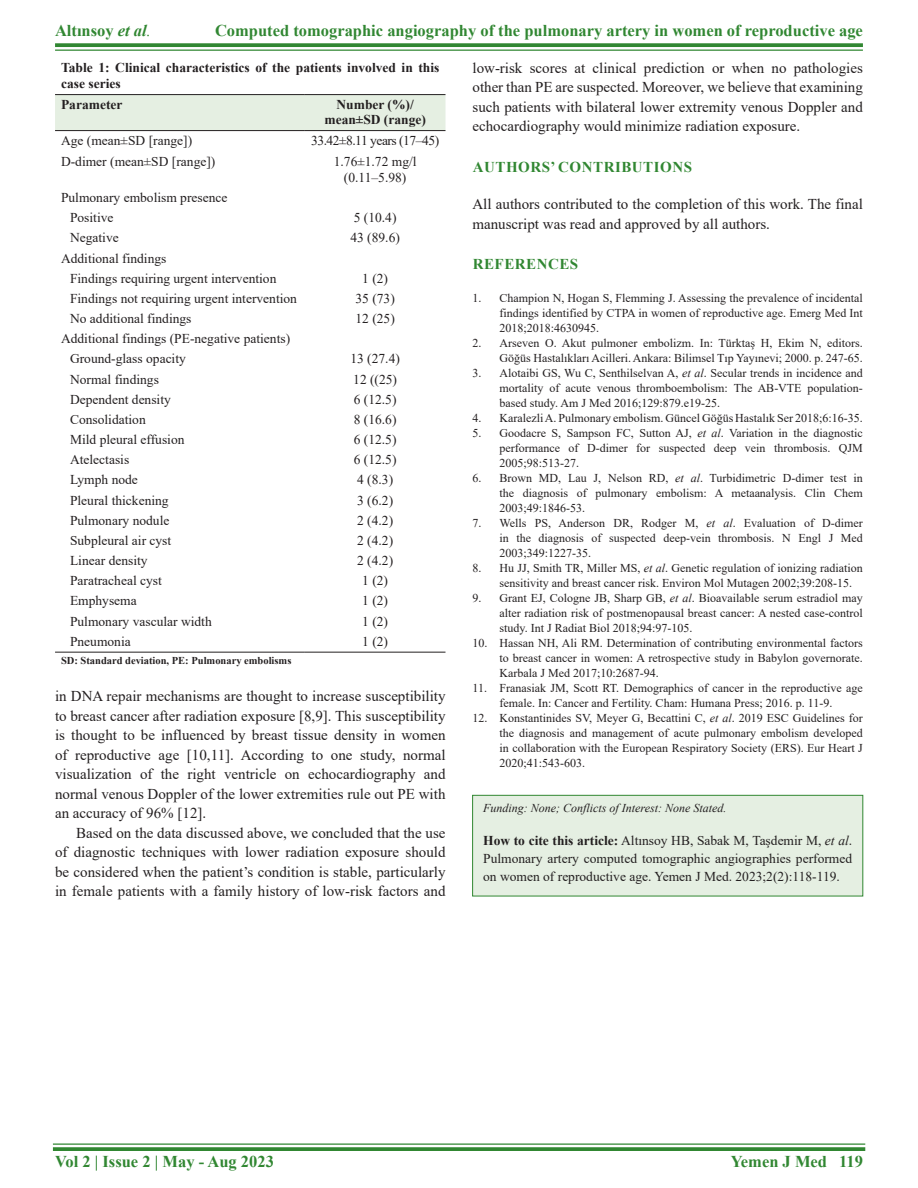
<style>
.page{position:relative;width:918px;height:1188px;background:#fff}
.page>*{position:absolute;margin:0;border:0;box-sizing:border-box;transform-origin:0 0}
.t1{font:700 16.5px "Times New Roman";color:#318732}
.TX{font:15px/19.5px "Times New Roman";color:#231f20;text-align:justify}
.TXFL{font:15px/19.5px "Times New Roman";color:#231f20}
.t2{font:700 15px "Times New Roman";letter-spacing:.035em;color:#318732}
.TB{font:13.5px/16.5px "Times New Roman";color:#231f20;text-align:center}
.HTC{font:13.5px/18px "Times New Roman";color:#231f20;text-align:justify}
.TT{font:700 13.5px/16.5px "Times New Roman";color:#231f20}
.TCH{font:700 13.5px/15px "Times New Roman";color:#231f20;text-align:center}
.TB-2{font:13.5px "Times New Roman";letter-spacing:-.035em;color:#231f20}
.TBL{font:13.5px "Times New Roman";color:#231f20}
.REF{font:12px/15px "Times New Roman";color:#231f20;text-align:justify}
.SRC{font:italic 12px "Times New Roman";color:#231f20}
.TFN{font:700 10.5px "Times New Roman";color:#231f20}
.s1{font-style:italic}
.s2{font-weight:400;font-style:italic}
.s3{font-weight:700}
</style>
<div class="page">
<svg style="left:55px;top:43px;width:808px;height:4px;background:#3f8f40"></svg>
<hr style="left:55px;top:50px;width:808px;height:1px;background:#318732">
<hr style="left:53px;top:1143px;width:812px;height:2px;background:#318732">
<svg style="left:53px;top:1147px;width:812px;height:4px;background:#3d8e3e"></svg>
<div style="left:55px;top:95px;width:391px;height:35px;background:#e5efe2"></div>
<hr style="left:55px;top:652px;width:250px;height:1px;background:#231f20">
<hr style="left:305px;top:652px;width:141px;height:1px;background:#231f20">
<hr style="left:55px;top:94px;width:250px;height:1px;background:#231f20">
<hr style="left:305px;top:94px;width:141px;height:1px;background:#231f20">
<hr style="left:55px;top:130px;width:250px;height:1px;background:#231f20">
<hr style="left:305px;top:130px;width:141px;height:1px;background:#231f20">
<div style="left:473px;top:795px;width:390px;height:101px;background:#e5efe2"></div>
<div style="left:473px;top:795px;width:390px;height:101px;border:1px solid #318732"></div>
<h1 class="t1" style="left:55px;top:18px;width:97px">Altınsoy <span class="s1">et al</span><span class="s2">.</span></h1>
<h1 class="t1" style="left:215px;top:18px;width:649px">Computed tomographic angiography of the pulmonary artery in women of reproductive age</h1>
<p class="TT" style="left:61px;top:58px;width:380px">Table 1: Clinical characteristics of the patients involved in this case series</p>
<p class="TCH" style="left:61px;top:97px;width:63px">Parameter</p>
<p class="TCH" style="left:324px;top:97px;width:103px">Number (%)/ mean±SD (range)</p>
<p class="TB" style="left:61px;top:132px;width:133px">Age (mean±SD [range])</p>
<p class="TB-2" style="left:311px;top:131px;width:130px">33.42±8.11 years (17–45)</p>
<p class="TB" style="left:61px;top:152px;width:156px">D‑dimer (mean±SD [range])</p>
<p class="TB" style="left:334px;top:152px;width:84px">1.76±1.72 mg/l (0.11–5.98)</p>
<p class="TB" style="left:61px;top:189px;width:168px">Pulmonary embolism presence</p>
<p class="TB" style="left:70px;top:209px;width:45px">Positive</p>
<p class="TB" style="left:354px;top:209px;width:44px">5 (10.4)</p>
<p class="TB" style="left:70px;top:229px;width:50px">Negative</p>
<p class="TB" style="left:350px;top:229px;width:51px">43 (89.6)</p>
<p class="TB" style="left:61px;top:249px;width:107px">Additional findings</p>
<p class="TB" style="left:70px;top:270px;width:208px">Findings requiring urgent intervention</p>
<p class="TB" style="left:362px;top:270px;width:27px">1 (2)</p>
<p class="TB" style="left:70px;top:290px;width:228px">Findings not requiring urgent intervention</p>
<p class="TB" style="left:356px;top:290px;width:41px">35 (73)</p>
<p class="TB" style="left:70px;top:310px;width:123px">No additional findings</p>
<p class="TB" style="left:356px;top:310px;width:41px">12 (25)</p>
<p class="TB" style="left:61px;top:330px;width:231px">Additional findings (PE‑negative patients)</p>
<p class="TB" style="left:70px;top:350px;width:117px">Ground‑glass opacity</p>
<p class="TB" style="left:350px;top:350px;width:51px">13 (27.4)</p>
<p class="TB" style="left:70px;top:370px;width:90px">Normal findings</p>
<p class="TB" style="left:353px;top:370px;width:45px">12 ((25)</p>
<p class="TB" style="left:70px;top:391px;width:102px">Dependent density</p>
<p class="TB" style="left:354px;top:391px;width:44px">6 (12.5)</p>
<p class="TB" style="left:70px;top:411px;width:77px">Consolidation</p>
<p class="TB" style="left:354px;top:411px;width:44px">8 (16.6)</p>
<p class="TB" style="left:70px;top:431px;width:116px">Mild pleural effusion</p>
<p class="TB" style="left:354px;top:431px;width:44px">6 (12.5)</p>
<p class="TB" style="left:70px;top:451px;width:61px">Atelectasis</p>
<p class="TB" style="left:354px;top:451px;width:44px">6 (12.5)</p>
<p class="TB" style="left:70px;top:471px;width:69px">Lymph node</p>
<p class="TB" style="left:357px;top:471px;width:37px">4 (8.3)</p>
<p class="TB" style="left:70px;top:491px;width:100px">Pleural thickening</p>
<p class="TB" style="left:357px;top:491px;width:37px">3 (6.2)</p>
<p class="TB" style="left:70px;top:512px;width:101px">Pulmonary nodule</p>
<p class="TB" style="left:357px;top:512px;width:37px">2 (4.2)</p>
<p class="TB" style="left:70px;top:532px;width:103px">Subpleural air cyst</p>
<p class="TB" style="left:357px;top:532px;width:37px">2 (4.2)</p>
<p class="TB" style="left:70px;top:552px;width:79px">Linear density</p>
<p class="TB" style="left:357px;top:552px;width:37px">2 (4.2)</p>
<p class="TB" style="left:70px;top:572px;width:93px">Paratracheal cyst</p>
<p class="TB" style="left:362px;top:572px;width:27px">1 (2)</p>
<p class="TB" style="left:70px;top:592px;width:68px">Emphysema</p>
<p class="TB" style="left:362px;top:592px;width:27px">1 (2)</p>
<p class="TB" style="left:70px;top:612px;width:143px">Pulmonary vascular width</p>
<p class="TB" style="left:362px;top:612px;width:27px">1 (2)</p>
<p class="TBL" style="left:70px;top:632px;width:62px">Pneumonia</p>
<p class="TBL" style="left:362px;top:632px;width:27px">1 (2)</p>
<p class="TFN" style="left:61px;top:653px;width:232px">SD: Standard deviation, PE: Pulmonary embolisms</p>
<p class="TX" style="left:55px;top:686px;width:392px">in DNA repair mechanisms are thought to increase susceptibility to breast cancer after radiation exposure [8,9]. This susceptibility is thought to be influenced by breast tissue density in women of reproductive age [10,11]. According to one study, normal visualization of the right ventricle on echocardiography and normal venous Doppler of the lower extremities rule out PE with an accuracy of 96% [12].</p>
<p class="TX" style="left:55px;top:822px;width:392px;text-indent:21px">Based on the data discussed above, we concluded that the use of diagnostic techniques with lower radiation exposure should be considered when the patient’s condition is stable, particularly in female patients with a family history of low-risk factors and</p>
<p class="TX" style="left:472px;top:58px;width:392px">low-risk scores at clinical prediction or when no pathologies other than PE are suspected. Moreover, we believe that examining such patients with bilateral lower extremity venous Doppler and echocardiography would minimize radiation exposure.</p>
<h1 class="t2" style="left:473px;top:156px;width:221px">AUTHORS’ CONTRIBUTIONS</h1>
<p class="TXFL" style="left:472px;top:194px;width:392px">All authors contributed to the completion of this work. The final manuscript was read and approved by all authors.</p>
<h1 class="t2" style="left:473px;top:254px;width:107px">REFERENCES</h1>
<p class="REF" style="left:500px;top:291px;width:365px;text-indent:-27px">1. Champion N, Hogan S, Flemming J. Assessing the prevalence of incidental findings identified by CTPA in women of reproductive age. Emerg Med Int 2018;2018:4630945.</p>
<p class="REF" style="left:472px;top:336px;width:392px;text-align:right">2. Arseven O. Akut pulmoner embolizm. In: Türktaş H, Ekim N, editors.<br>Göğüs Hastalıkları Acilleri. Ankara: Bilimsel Tıp Yayınevi; 2000. p. 247-65.</p>
<p class="REF" style="left:500px;top:366px;width:365px;text-indent:-27px">3. Alotaibi GS, Wu C, Senthilselvan A, <span class="s1">et al</span>. Secular trends in incidence and mortality of acute venous thromboembolism: The AB-VTE population&shy;based study. Am J Med 2016;129:879.e19-25.</p>
<p class="REF" style="left:472px;top:411px;width:392px">4. Karalezli A. Pulmonary embolism. Güncel Göğüs Hastalık Ser 2018;6:16-35.</p>
<p class="REF" style="left:500px;top:426px;width:365px;text-indent:-27px">5. Goodacre S, Sampson FC, Sutton AJ, <span class="s1">et al</span>. Variation in the diagnostic performance of D-dimer for suspected deep vein thrombosis. QJM 2005;98:513-27.</p>
<p class="REF" style="left:500px;top:471px;width:365px;text-indent:-27px">6. Brown MD, Lau J, Nelson RD, <span class="s1">et al</span>. Turbidimetric D-dimer test in the diagnosis of pulmonary embolism: A metaanalysis. Clin Chem 2003;49:1846-53.</p>
<p class="REF" style="left:500px;top:516px;width:365px;text-indent:-27px">7. Wells PS, Anderson DR, Rodger M, <span class="s1">et al</span>. Evaluation of D-dimer in the diagnosis of suspected deep-vein thrombosis. N Engl J Med 2003;349:1227-35.</p>
<p class="REF" style="left:500px;top:561px;width:365px;text-indent:-27px">8. Hu JJ, Smith TR, Miller MS, <span class="s1">et al</span>. Genetic regulation of ionizing radiation sensitivity and breast cancer risk. Environ Mol Mutagen 2002;39:208-15.</p>
<p class="REF" style="left:500px;top:591px;width:365px;text-indent:-27px">9. Grant EJ, Cologne JB, Sharp GB, <span class="s1">et al</span>. Bioavailable serum estradiol may alter radiation risk of postmenopausal breast cancer: A nested case-control study. Int J Radiat Biol 2018;94:97-105.</p>
<p class="REF" style="left:500px;top:636px;width:365px;text-indent:-27px">10. Hassan NH, Ali RM. Determination of contributing environmental factors to breast cancer in women: A retrospective study in Babylon governorate.<br>Karbala J Med 2017;10:2687-94.</p>
<p class="REF" style="left:472px;top:681px;width:392px;text-align:center">11. Franasiak JM, Scott RT. Demographics of cancer in the reproductive age female. In: Cancer and Fertility. Cham: Humana Press; 2016. p. 11-9.</p>
<p class="REF" style="left:500px;top:711px;width:365px;text-indent:-27px">12. Konstantinides SV, Meyer G, Becattini C, <span class="s1">et al</span>. 2019 ESC Guidelines for the diagnosis and management of acute pulmonary embolism developed in collaboration with the European Respiratory Society (ERS). Eur Heart J 2020;41:543-603.</p>
<p class="SRC" style="left:483px;top:800px;width:245px">Funding: None; Conflicts of Interest: None Stated.</p>
<p class="HTC" style="left:483px;top:831px;width:370px"><span class="s3">How to cite this article:</span> Altınsoy HB, Sabak M, Taşdemir M, <span class="s1">et al</span>.<br>Pulmonary artery computed tomographic angiographies performed on women of reproductive age. Yemen J Med. 2023;2(2):118-119.</p>
<h1 class="t1" style="left:55px;top:1150px;width:220px">Vol 2 | Issue 2 | May - Aug 2023</h1>
<h1 class="t1" style="left:731px;top:1150px;width:134px">Yemen J Med 119</h1>
</div>
